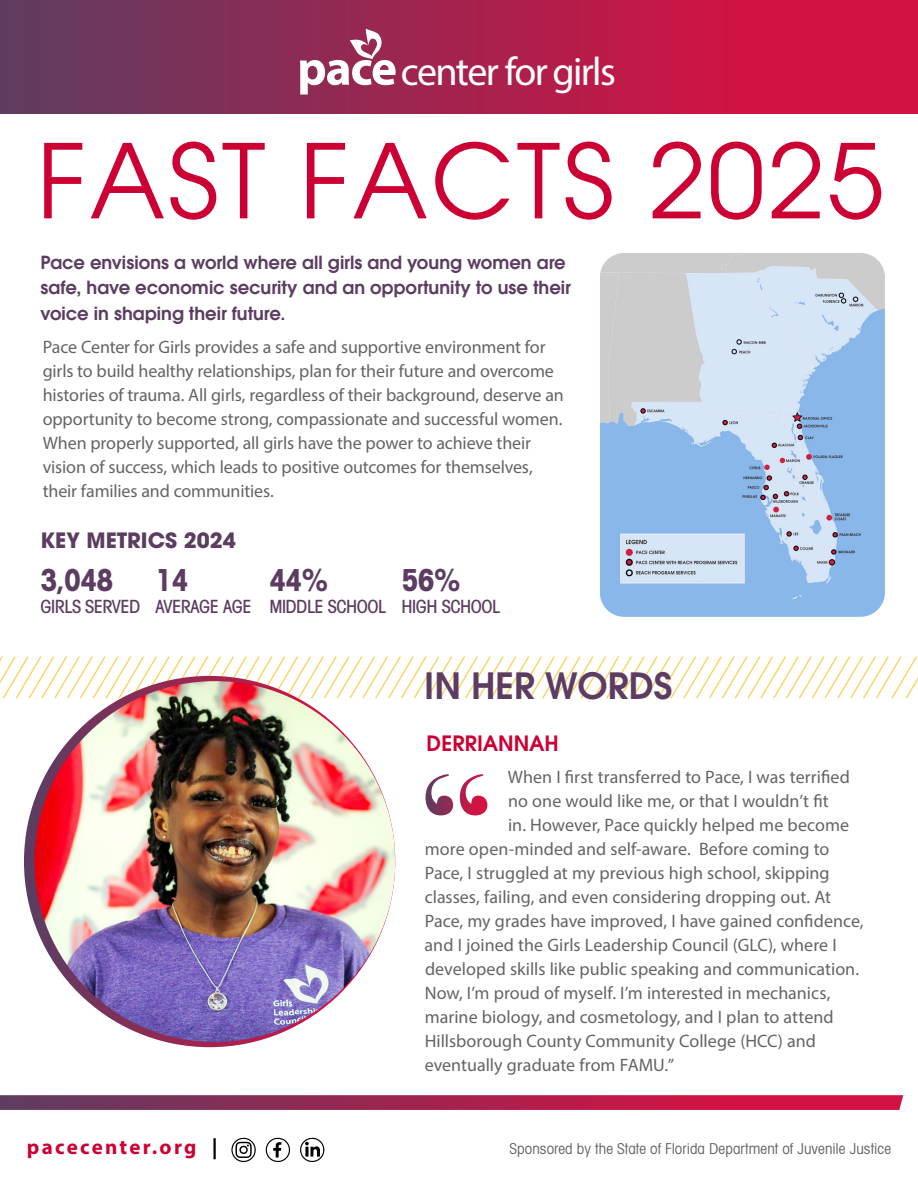
<style>
.page{position:relative;width:918px;height:1188px;background:#fff}
.page>*{position:absolute;margin:0;border:0;box-sizing:border-box;transform-origin:0 0}
.t1{font:102px "Avant Garde";letter-spacing:.03em;color:#c03}
.t2{font:40.05px "Myriad Pro";letter-spacing:-.045em;color:#fff}
.t3{font:600 36px "Avant Garde CE";color:#5c3d61}
.t4{font:700 condensed 30.3px "Avant Garde";letter-spacing:-.025em;color:#5c3d61}
.t5{font:700 21px "Myriad Pro";letter-spacing:.11em;color:#c03}
.t6{font:700 21px "Avant Garde";color:#5c3d61}
.t7{font:600 21px "Avant Garde";color:#c03}
.t8{font:500 condensed 18.15px "Avant Garde";letter-spacing:-.025em;color:#5c3d61}
.t9{font:18px/24px "Myriad Pro";letter-spacing:-.005em;color:#636466}
.t10{font:600 18px/25.5px "Avant Garde";color:#5c3d61}
.t11{font:condensed 15px "Avant Garde";letter-spacing:.005em;color:#636466}
.s1{color:#000}
</style>
<div class="page">
<img style="left:600px;top:253px;width:285px;height:364px">
<svg style="left:266px;top:1138px;width:24px;height:24px"></svg>
<svg style="left:231px;top:1138px;width:25px;height:24px"></svg>
<svg style="left:300px;top:1138px;width:24px;height:24px"></svg>
<svg style="left:0;top:656px;width:918px;height:44px"></svg>
<svg style="left:24px;top:676px;width:371px;height:371px"></svg>
<svg style="left:0;top:1095px;width:903px;height:15px"></svg>
<svg style="left:426px;top:774px;width:61px;height:41px"></svg>
<div style="left:0;top:0;width:918px;height:113px;background:linear-gradient(to right,#623b5f,#e30c3e)"></div>
<svg style="left:300px;top:29px;width:96px;height:66px"></svg>
<img style="left:34px;top:681px;width:361px;height:361px;border-radius:180px">
<h2 class="t2" style="left:401px;top:47px;width:217px">center for girls</h2>
<h1 class="t1" style="left:37px;top:121px;width:848px">FAST FACTS 2025</h1>
<p class="t10" style="left:40px;top:249px;width:532px">Pace envisions a world where all girls and young women are safe, have economic security and an opportunity to use their voice in shaping their future.</p>
<p class="t9" style="left:43px;top:334px;width:523px">Pace Center for Girls provides a safe and supportive environment for girls to build healthy relationships, plan for their future and overcome histories of trauma. All girls, regardless of their background, deserve an opportunity to become strong, compassionate and successful women.<br>When properly supported, all girls have the power to achieve their vision of success, which leads to positive outcomes for themselves, their families and communities.</p>
<p class="t6" style="left:40px;top:527px;width:197px">KEY METRICS 2024</p>
<h3 class="t4" style="left:40px;top:561px;width:74px">3,048</h3>
<p class="t8" style="left:40px;top:595px;width:101px">GIRLS SERVED</p>
<h3 class="t4" style="left:156px;top:561px;width:35px">14</h3>
<p class="t8" style="left:156px;top:595px;width:98px">AVERAGE AGE</p>
<h3 class="t4" style="left:269px;top:561px;width:61px">44%</h3>
<p class="t8" style="left:269px;top:595px;width:119px">MIDDLE SCHOOL</p>
<h3 class="t4" style="left:402px;top:561px;width:61px">56%</h3>
<p class="t8" style="left:402px;top:595px;width:100px">HIGH SCHOOL</p>
<h3 class="t3" style="left:424px;top:663px;width:250px">IN HER WORDS</h3>
<p class="t7" style="left:427px;top:729px;width:134px">DERRIANNAH</p>
<p class="t9" style="left:508px;top:765px;width:344px">When I first transferred to Pace, I was terrified</p>
<p class="t9" style="left:508px;top:789px;width:322px">no one would like me, or that I wouldn’t fit</p>
<p class="t9" style="left:508px;top:813px;width:343px">in. However, Pace quickly helped me become</p>
<p class="t9" style="left:425px;top:836px;width:406px">more open-minded and self-aware. Before coming to</p>
<p class="t9" style="left:425px;top:860px;width:406px">Pace, I struggled at my previous high school, skipping</p>
<p class="t9" style="left:425px;top:884px;width:408px">classes, failing, and even considering dropping out. At</p>
<p class="t9" style="left:425px;top:908px;width:440px">Pace, my grades have improved, I have gained confidence,</p>
<p class="t9" style="left:425px;top:932px;width:414px">and I joined the Girls Leadership Council (GLC), where I</p>
<p class="t9" style="left:425px;top:956px;width:436px">developed skills like public speaking and communication.</p>
<p class="t9" style="left:425px;top:980px;width:407px">Now, I’m proud of myself. I’m interested in mechanics,</p>
<p class="t9" style="left:425px;top:1004px;width:410px">marine biology, and cosmetology, and I plan to attend</p>
<p class="t9" style="left:425px;top:1028px;width:393px">Hillsborough County Community College (HCC) and</p>
<p class="t9" style="left:425px;top:1052px;width:251px">eventually graduate from FAMU.”</p>
<p class="t5" style="left:27px;top:1134px;width:192px">pacecenter.org <span class="s1">|</span></p>
<p class="t11" style="left:510px;top:1139px;width:383px">Sponsored by the State of Florida Department of Juvenile Justice</p>
</div>
